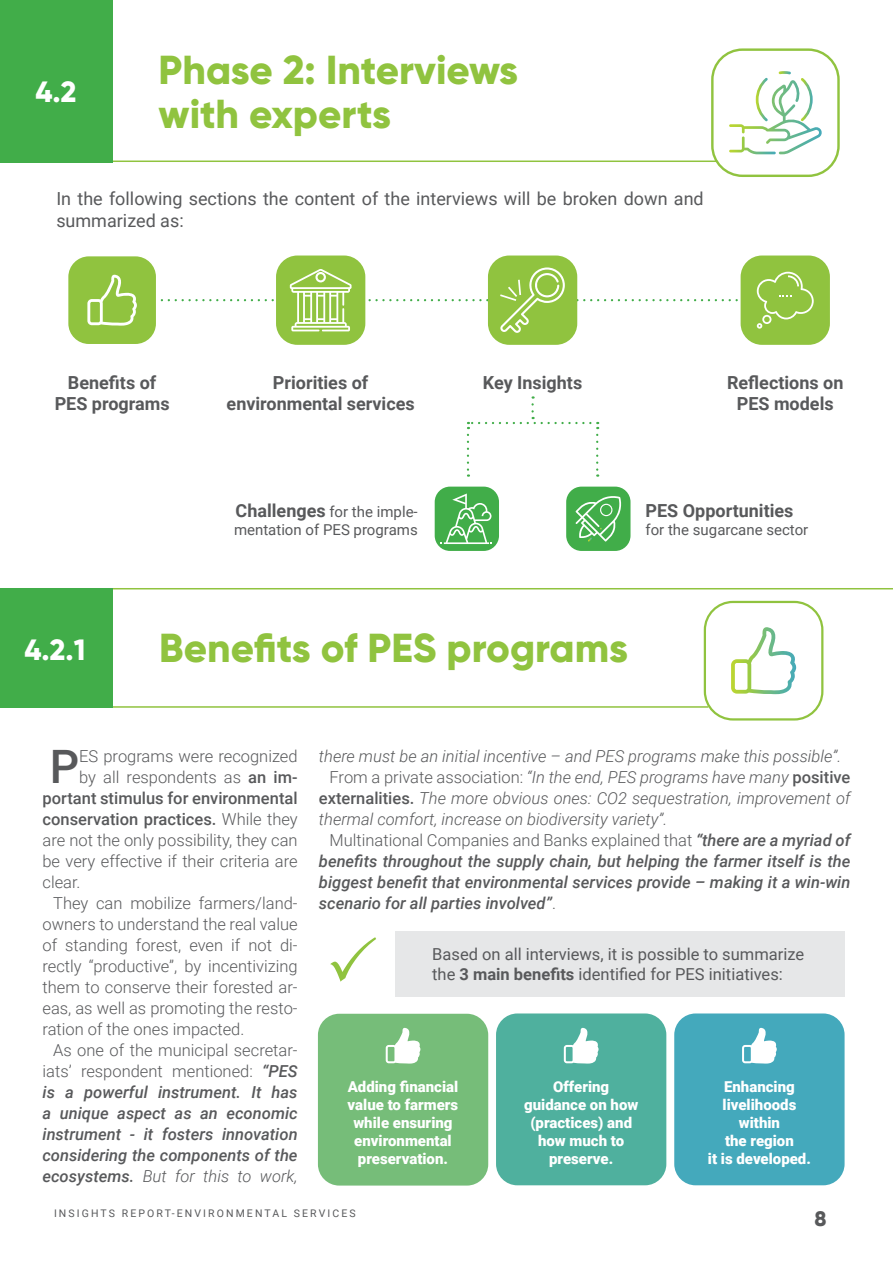
<style>
.page{position:relative;width:893px;height:1263px;background:#fff}
.page>*{position:absolute;margin:0;border:0;box-sizing:border-box;transform-origin:0 0}
.t1{font:500 46.05px "Roboto";color:#58595b}
.t2{font:800 40.5px/43.5px "Gilroy";color:#90c33f}
.t3{font:800 29.25px "Gilroy";color:#fff}
.t4{font:800 21px "Gilroy";color:#58595b}
.t5{font:700 18px/21px "Roboto";color:#58595b;text-align:center}
.t6{font:18px/22.5px "Roboto";color:#58595b}
.t7{font:300 16.5px "Roboto";color:#58595b}
.t8{font:italic 500 16.5px "Roboto";color:#58595b}
.t9{font:italic 300 16.5px "Roboto";color:#58595b}
.t10{font:16.5px/19.5px "Roboto";color:#58595b}
.t11{font:500 16.5px "Roboto";color:#58595b}
.t12{font:900 15px/18px "Roboto";color:#fff;text-align:center}
.t13{font:15px/18px "Roboto";color:#58595b}
.t14{font:10.5px "Roboto";letter-spacing:.2em;color:#58595b}
.s1{font-weight:700;font-size:18px}
.s2{font-weight:500}
.s3{font-weight:300}
.s4{font-weight:500;font-style:italic}
.s5{font-style:normal}
.s6{font-weight:500;font-style:normal}
.s7{font-weight:300;font-style:normal}
.s8{font-weight:700}
</style>
<div class="page">
<div style="left:395px;top:931px;width:450px;height:65px;background:#e6e7e8"></div>
<div style="left:674px;top:1013px;width:171px;height:172px;background:#44a9bc;border-radius:21px"></div>
<div style="left:496px;top:1013px;width:170px;height:172px;background:#4fb09e;border-radius:21px"></div>
<div style="left:318px;top:1014px;width:170px;height:171px;background:#76bd79;border-radius:21px"></div>
<div style="left:704px;top:601px;width:119px;height:119px;border:2px solid #90c33f;border-radius:28px"></div>
<svg style="left:731px;top:627px;width:65px;height:67px"></svg>
<hr style="left:0;top:588px;width:893px;height:1px;background:#90c33f">
<hr style="left:0;top:706px;width:708px;height:2px;background:#90c33f">
<div style="left:0;top:588px;width:113px;height:120px;background:#41ad49"></div>
<div style="left:711px;top:48px;width:129px;height:129px;border:2px solid #90c33f;border-radius:30px"></div>
<svg style="left:729px;top:71px;width:93px;height:83px"></svg>
<hr style="left:19px;top:161px;width:698px;height:1px;background:#90c33f">
<div style="left:0;top:0;width:113px;height:162px;background:#41ad49"></div>
<div style="left:566px;top:487px;width:64px;height:64px;background:#41ad49;border-radius:15px"></div>
<svg style="left:576px;top:496px;width:45px;height:45px"></svg>
<div style="left:600px;top:504px;width:12px;height:12px;border:1px solid #fff;border-radius:50%"></div>
<div style="left:435px;top:487px;width:64px;height:64px;background:#41ad49;border-radius:15px"></div>
<svg style="left:441px;top:493px;width:50px;height:51px"></svg>
<div style="left:488px;top:255px;width:89px;height:90px;background:#90c33f;border-radius:21px"></div>
<div style="left:741px;top:255px;width:89px;height:90px;background:#90c33f;border-radius:21px"></div>
<div style="left:67px;top:255px;width:90px;height:90px;background:#90c33f;border-radius:21px"></div>
<div style="left:67px;top:255px;width:91px;height:91px;border:2px solid #fff;border-radius:21px"></div>
<svg style="left:87px;top:275px;width:50px;height:51px"></svg>
<div style="left:276px;top:255px;width:89px;height:90px;background:#90c33f;border-radius:21px"></div>
<svg style="left:153px;top:267px;width:661px;height:66px"></svg>
<svg style="left:467px;top:435px;width:2px;height:42px"></svg>
<svg style="left:596px;top:435px;width:2px;height:42px"></svg>
<svg style="left:468px;top:396px;width:122px;height:33px"></svg>
<svg style="left:386px;top:1028px;width:34px;height:35px"></svg>
<svg style="left:564px;top:1028px;width:35px;height:35px"></svg>
<svg style="left:742px;top:1028px;width:35px;height:35px"></svg>
<h3 class="t3" style="left:36px;top:73px;width:42px">4.2</h3>
<h2 class="t2" style="left:159px;top:48px;width:361px">Phase 2: Interviews with experts</h2>
<p class="t6" style="left:56px;top:187px;width:649px">In the following sections the content of the interviews will be broken down and summarized as:</p>
<p class="t5" style="left:68px;top:371px;width:90px">Benefits of</p>
<p class="t5" style="left:483px;top:371px;width:101px">Key Insights</p>
<p class="t5" style="left:55px;top:392px;width:116px">PES programs</p>
<p class="t5" style="left:227px;top:371px;width:190px">Priorities of environmental services</p>
<p class="t5" style="left:727px;top:371px;width:118px">Reflections on<br>PES models</p>
<h3 class="t3" style="left:25px;top:632px;width:62px">4.2.1</h3>
<p class="t13" style="left:234px;top:502px;width:185px"><span class="s1">Challenges</span> for the imple&shy;mentation of PES programs</p>
<p class="t5" style="left:645px;top:499px;width:150px">PES Opportunities</p>
<p class="t13" style="left:645px;top:520px;width:164px">for the sugarcane sector</p>
<h2 class="t2" style="left:159px;top:626px;width:470px">Benefits of PES programs</h2>
<h1 class="t1" style="left:50px;top:734px;width:31px">P</h1>
<p class="t7" style="left:79px;top:745px;width:220px">ES programs were recognized</p>
<p class="t7" style="left:79px;top:766px;width:220px">by all respondents as <span class="s2">an im-</span></p>
<p class="t11" style="left:43px;top:787px;width:257px">portant stimulus for environmental</p>
<p class="t11" style="left:43px;top:808px;width:257px">conservation practices. <span class="s3">While they</span></p>
<p class="t7" style="left:43px;top:829px;width:257px">are not the only possibility, they can</p>
<p class="t7" style="left:43px;top:850px;width:257px">be very effective if their criteria are</p>
<p class="t7" style="left:43px;top:871px;width:40px">clear.</p>
<p class="t7" style="left:53px;top:892px;width:246px">They can mobilize farmers/land-</p>
<p class="t7" style="left:43px;top:913px;width:257px">owners to understand the real value</p>
<p class="t7" style="left:43px;top:934px;width:257px">of standing forest, even if not di-</p>
<p class="t7" style="left:43px;top:955px;width:257px">rectly “productive”, by incentivizing</p>
<p class="t7" style="left:43px;top:976px;width:257px">them to conserve their forested ar-</p>
<p class="t7" style="left:43px;top:997px;width:257px">eas, as well as promoting the resto-</p>
<p class="t7" style="left:43px;top:1018px;width:203px">ration of the ones impacted.</p>
<p class="t7" style="left:53px;top:1039px;width:246px">As one of the municipal secretar-</p>
<p class="t7" style="left:43px;top:1060px;width:257px">iats’ respondent mentioned: <span class="s4">“PES</span></p>
<p class="t8" style="left:43px;top:1081px;width:257px">is a powerful instrument. It has</p>
<p class="t8" style="left:43px;top:1102px;width:257px">a unique aspect as an economic</p>
<p class="t8" style="left:43px;top:1123px;width:257px">instrument - it fosters innovation</p>
<p class="t8" style="left:43px;top:1144px;width:257px">considering the components of the</p>
<p class="t9" style="left:43px;top:1165px;width:257px"><span class="s2">ecosystems.</span> But for this to work,</p>
<p class="t9" style="left:319px;top:745px;width:524px">there must be an initial incentive – and PES programs make this possible”.</p>
<p class="t9" style="left:330px;top:766px;width:522px"><span class="s5">From a private association:</span> “In the end, PES programs have many <span class="s6">positive</span></p>
<p class="t9" style="left:319px;top:787px;width:533px"><span class="s6">externalities.</span> The more obvious ones: CO2 sequestration, improvement of</p>
<p class="t9" style="left:319px;top:808px;width:350px">thermal comfort, increase on biodiversity variety”.</p>
<p class="t7" style="left:330px;top:829px;width:522px">Multinational Companies and Banks explained that <span class="s4">“there are a myriad of</span></p>
<p class="t8" style="left:319px;top:850px;width:533px">benefits throughout the supply chain, but helping the farmer itself is the</p>
<p class="t8" style="left:319px;top:871px;width:533px">biggest benefit that environmental services provide – making it a win-win</p>
<p class="t8" style="left:319px;top:892px;width:239px">scenario for all parties involved”<span class="s7">.</span></p>
<p class="t10" style="left:432px;top:944px;width:373px">Based on all interviews, it is possible to summarize the <span class="s8">3 main benefits</span> identified for PES initiatives:</p>
<p class="t12" style="left:348px;top:1077px;width:112px">Adding financial value to farmers while ensuring environmental preservation.</p>
<p class="t12" style="left:524px;top:1077px;width:116px">Offering guidance on how (practices) and how much to preserve.</p>
<p class="t12" style="left:708px;top:1077px;width:105px">Enhancing livelihoods within<br>the region<br>it is developed.</p>
<p class="t14" style="left:54px;top:1206px;width:303px">INSIGHTS REPORT-ENVIRONMENTAL SERVICES</p>
<p class="t4" style="left:814px;top:1205px;width:14px">8</p>
</div>
